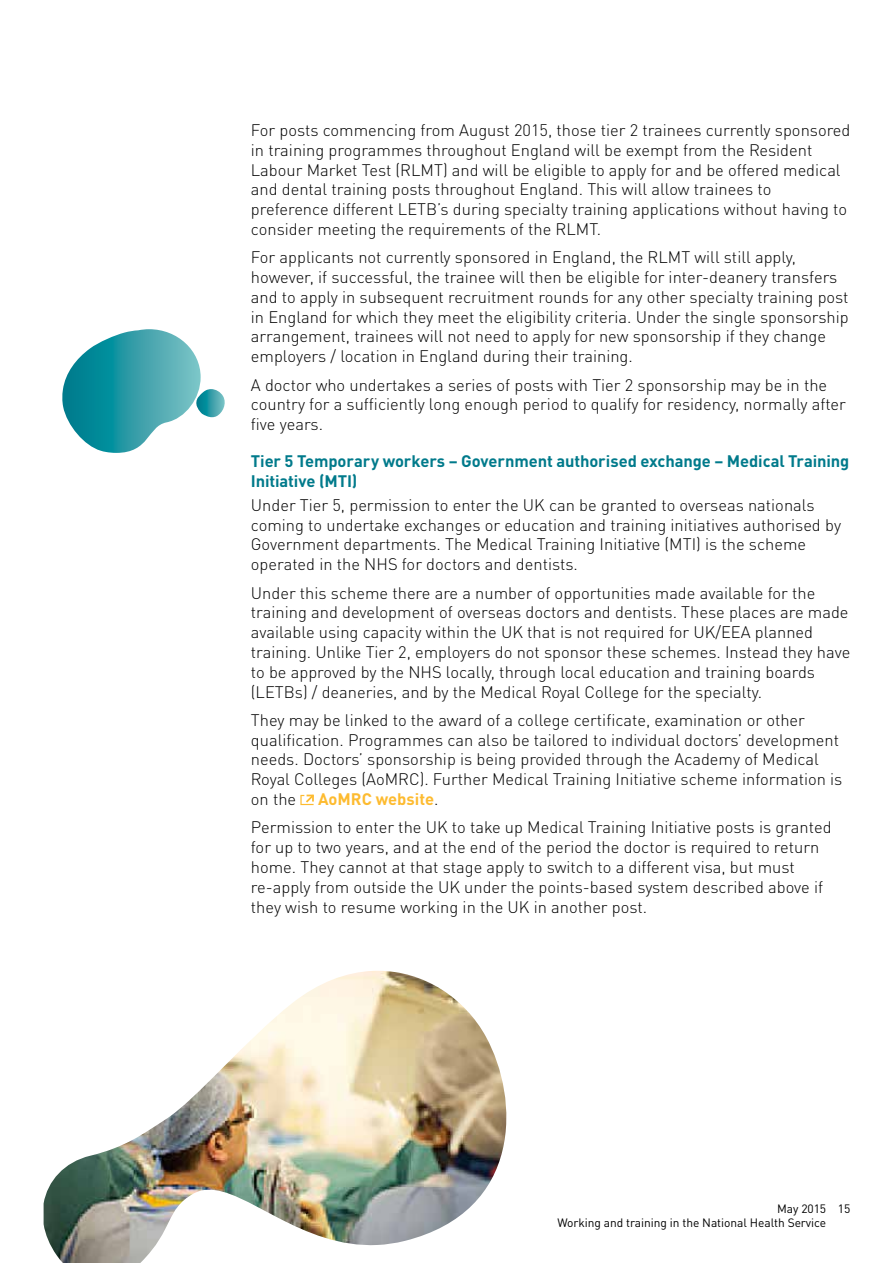
<style>
.page{position:relative;width:893px;height:1263px;background:#fff}
.page>*{position:absolute;margin:0;border:0;box-sizing:border-box;transform-origin:0 0}
.t1{font:300 16.5px/19.8px "DINOT";color:#000}
.t2{font:700 16.5px/19.8px "DINOT";letter-spacing:-.005em;color:#007a8b}
.t3{font:12px/13.5px "DINOT";letter-spacing:-.005em;color:#000;text-align:right}
.s1{font-weight:700;color:#fdbb30}
</style>
<div class="page">
<svg style="left:300px;top:795px;width:14px;height:10px"></svg>
<svg style="left:62px;top:329px;width:163px;height:124px"></svg>
<img style="left:44px;top:971px;width:463px;height:292px">
<p class="t1" style="left:251px;top:120px;width:601px">For posts commencing from August 2015, those tier 2 trainees currently sponsored in training programmes throughout England will be exempt from the Resident Labour Market Test (RLMT) and will be eligible to apply for and be offered medical and dental training posts throughout England. This will allow trainees to preference different LETB’s during specialty training applications without having to consider meeting the requirements of the RLMT.</p>
<p class="t1" style="left:251px;top:247px;width:599px">For applicants not currently sponsored in England, the RLMT will still apply, however, if successful, the trainee will then be eligible for inter-deanery transfers and to apply in subsequent recruitment rounds for any other specialty training post in England for which they meet the eligibility criteria. Under the single sponsorship arrangement, trainees will not need to apply for new sponsorship if they change employers / location in England during their training.</p>
<p class="t1" style="left:251px;top:375px;width:597px">A doctor who undertakes a series of posts with Tier 2 sponsorship may be in the country for a sufficiently long enough period to qualify for residency, normally after five years.</p>
<p class="t2" style="left:251px;top:451px;width:600px">Tier 5 Temporary workers – Government authorised exchange – Medical Training<br>I nitiative (MTI)</p>
<p class="t1" style="left:251px;top:495px;width:592px">Under Tier 5, permission to enter the UK can be granted to overseas nationals coming to undertake exchanges or education and training initiatives authorised by Government departments. The Medical Training Initiative (MTI) is the scheme operated in the NHS for doctors and dentists.</p>
<p class="t1" style="left:251px;top:582px;width:601px">Under this scheme there are a number of opportunities made available for the training and development of overseas doctors and dentists. These places are made available using capacity within the UK that is not required for UK/EEA planned training. Unlike Tier 2, employers do not sponsor these schemes. Instead they have to be approved by the NHS locally, through local education and training boards (LETBs) / deaneries, and by the Medical Royal College for the specialty.</p>
<p class="t1" style="left:251px;top:710px;width:593px">They may be linked to the award of a college certificate, examination or other qualification. Programmes can also be tailored to individual doctors’ development needs. Doctors’ sponsorship is being provided through the Academy of Medical Royal Colleges (AoMRC). Further Medical Training Initiative scheme information is on the</p>
<p class="t1" style="left:251px;top:785px;width:582px;line-height:28.3px;text-indent:67px"><span class="s1">AoMRC website</span>.<br>Permission to enter the UK to take up Medical Training Initiative posts is granted</p>
<p class="t1" style="left:251px;top:837px;width:574px">for up to two years, and at the end of the period the doctor is required to return home. They cannot at that stage apply to switch to a different visa, but must re-apply from outside the UK under the points-based system described above if they wish to resume working in the UK in another post.</p>
<p class="t3" style="left:557px;top:1202px;width:270px">May 2015<br>Working and training in the National Health Service</p>
<p class="t3" style="left:838px;top:1202px;width:14px">15</p>
</div>
